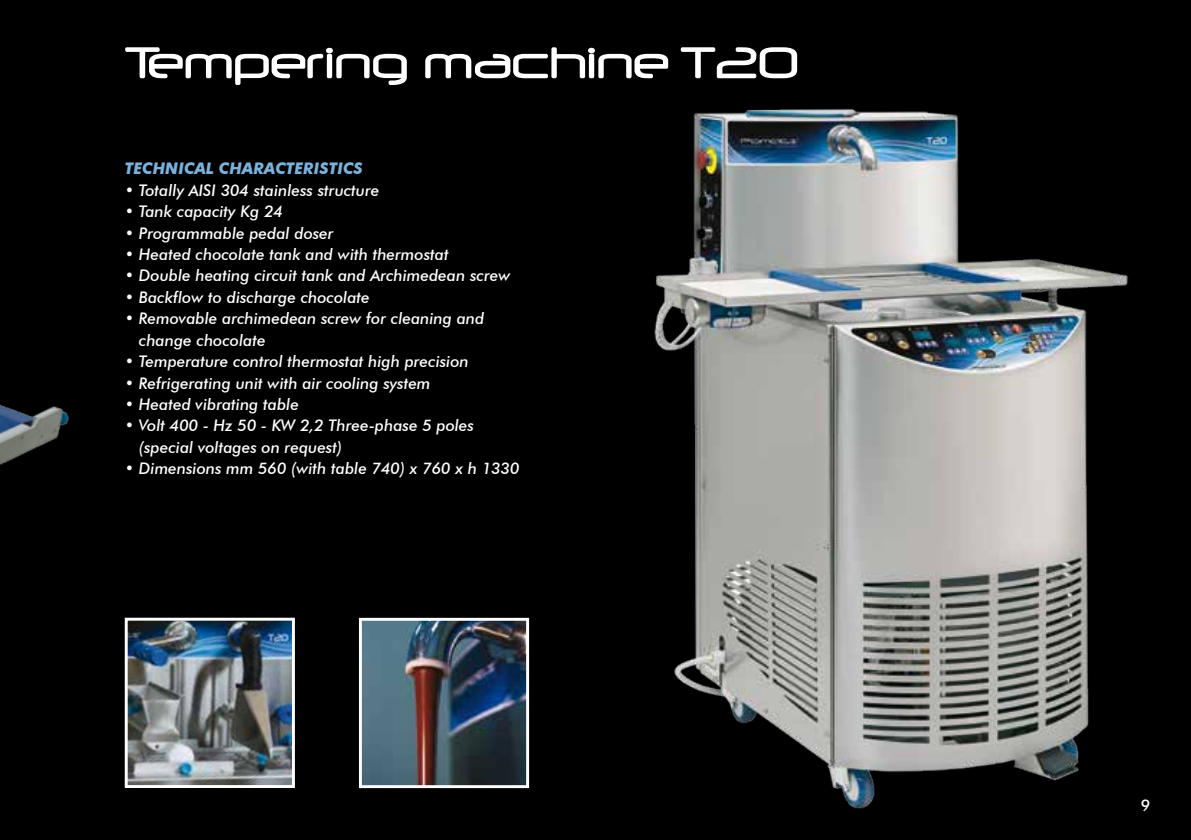
<style>
.page{position:relative;width:1191px;height:840px;background:#fff}
.page>*{position:absolute;margin:0;border:0;box-sizing:border-box;transform-origin:0 0}
.t1{font:52px "Neuropol";color:#fff}
.t2{font:italic 500 16px/21.4px "Futura BT";color:#fff}
.t3{font:italic 700 16px "Futura BT";color:#7ab2dc}
.t4{font:500 16px "Futura BT";color:#fff}
</style>
<div class="page">
<div style="left:0;top:0;width:1191px;height:839px;background:#000"></div>
<img style="left:363px;top:621px;width:162px;height:162px">
<div style="left:359px;top:617px;width:170px;height:170px;border:3px solid #fff"></div>
<img style="left:129px;top:621px;width:162px;height:162px">
<div style="left:125px;top:617px;width:170px;height:170px;border:3px solid #fff"></div>
<img style="left:0;top:404px;width:69px;height:61px">
<img style="left:654px;top:108px;width:474px;height:701px">
<h1 class="t1" style="left:125px;top:35px;width:676px">Tempering machine T20</h1>
<p class="t3" style="left:125px;top:159px;width:239px">TEChNICAL CHARACTERISTICS</p>
<p class="t2" style="left:125px;top:179px;width:256px">• Totally AISI 304 stainless structure</p>
<p class="t2" style="left:125px;top:200px;width:160px">• Tank capacity Kg 24</p>
<p class="t2" style="left:125px;top:222px;width:210px">• Programmable pedal doser</p>
<p class="t2" style="left:125px;top:243px;width:325px">• Heated chocolate tank and with thermostat</p>
<p class="t2" style="left:125px;top:265px;width:387px">• Double heating circuit tank and Archimedean screw</p>
<p class="t2" style="left:125px;top:286px;width:246px">• Backflow to discharge chocolate</p>
<p class="t2" style="left:139px;top:307px;width:347px;text-indent:-14px">• Removable archimedean screw for cleaning and change chocolate</p>
<p class="t2" style="left:125px;top:350px;width:345px">• Temperature control thermostat high precision</p>
<p class="t2" style="left:125px;top:372px;width:307px">• Refrigerating unit with air cooling system</p>
<p class="t2" style="left:125px;top:393px;width:176px">• Heated vibrating table</p>
<p class="t2" style="left:139px;top:414px;width:336px;text-indent:-14px">• Volt 400 - Hz 50 - KW 2,2 Three-phase 5 poles (special voltages on request)</p>
<p class="t2" style="left:125px;top:457px;width:396px">• Dimensions mm 560 (with table 740) x 760 x h 1330</p>
<p class="t4" style="left:1140px;top:794px;width:11px">9</p>
</div>
